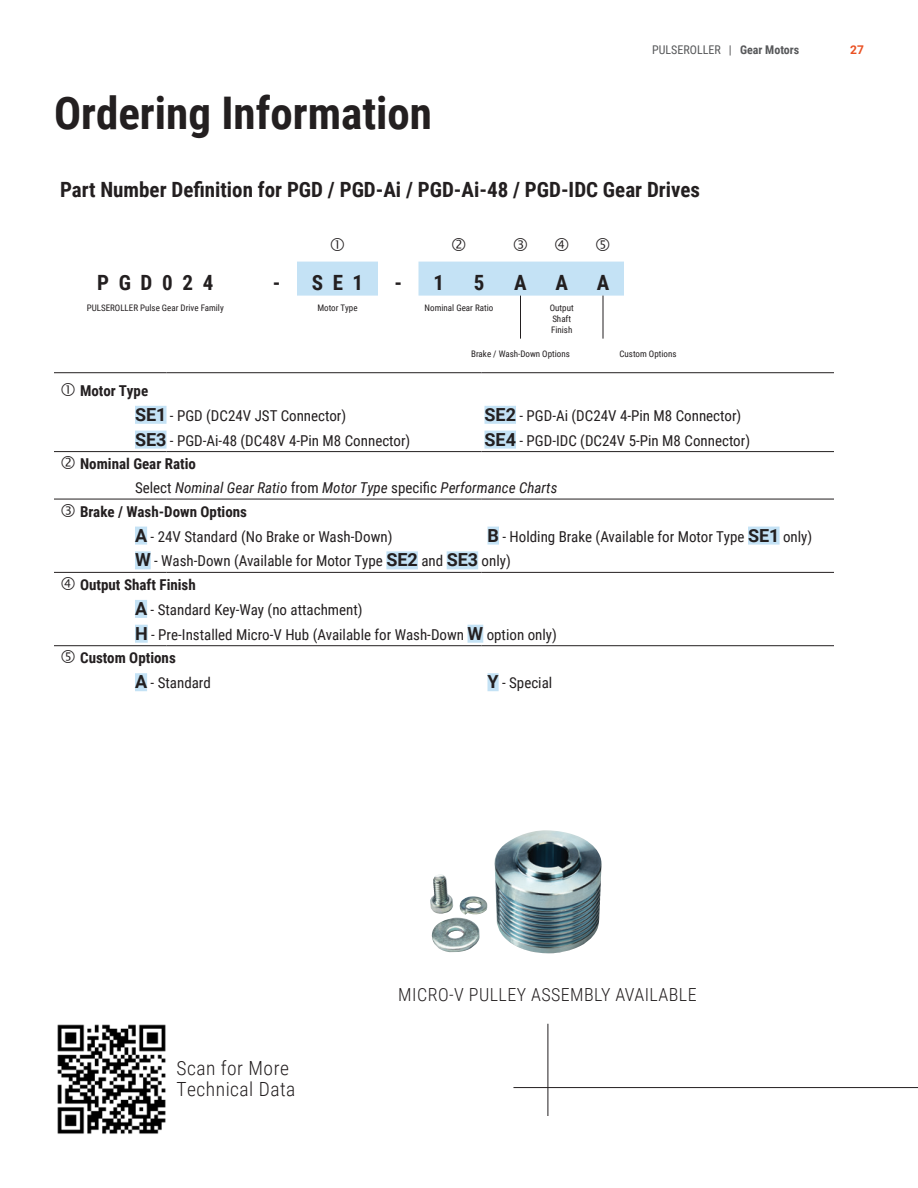
<style>
.page{position:relative;width:918px;height:1188px;background:#fff}
.page>*{position:absolute;margin:0;border:0;box-sizing:border-box;transform-origin:0 0}
.t1{font:700 45px "Roboto Condensed";color:#231f20}
.t2{font:700 21px "Roboto Condensed";color:#231f20}
.t3{font:300 19.5px "Roboto Condensed";letter-spacing:.025em;color:#231f20}
.t4{font:300 18px "Roboto Condensed";letter-spacing:.025em;color:#231f20}
.t5{font:15px "Roboto Condensed";color:#231f20}
.t6{font:700 15px "Roboto Condensed";color:#231f20}
.t7{font:italic 15px "Roboto Condensed";color:#231f20}
.t8{font:12px "Roboto Condensed";color:#57585a}
.t9{font:700 12px "Roboto";color:#ea5123}
.t10{font:9px "Roboto Condensed";color:#231f20}
.s1{font-weight:700}
.s2{font-family:"Roboto";font-weight:700;font-size:18px}
.s3{font-style:normal}
</style>
<div class="page">
<hr style="left:513px;top:1087px;width:405px;height:1px;background:#231f20">
<hr style="left:548px;top:1024px;width:1px;height:92px;background:#231f20">
<img style="left:57px;top:1024px;width:109px;height:110px">
<img style="left:430px;top:830px;width:172px;height:123px">
<svg style="left:297px;top:262px;width:327px;height:34px;background:#cbe5f6"></svg>
<hr style="left:520px;top:296px;width:1px;height:43px;background:#231f20">
<hr style="left:603px;top:296px;width:1px;height:43px;background:#231f20">
<hr style="left:54px;top:451px;width:75px;height:1px;background:#231f20">
<hr style="left:129px;top:451px;width:37px;height:1px;background:#231f20">
<hr style="left:166px;top:451px;width:316px;height:1px;background:#231f20">
<hr style="left:482px;top:451px;width:37px;height:1px;background:#231f20">
<hr style="left:519px;top:451px;width:315px;height:1px;background:#231f20">
<hr style="left:54px;top:372px;width:75px;height:1px;background:#231f20">
<hr style="left:129px;top:372px;width:37px;height:1px;background:#231f20">
<hr style="left:166px;top:372px;width:316px;height:1px;background:#231f20">
<hr style="left:482px;top:372px;width:37px;height:1px;background:#231f20">
<hr style="left:519px;top:372px;width:315px;height:1px;background:#231f20">
<hr style="left:54px;top:499px;width:75px;height:1px;background:#231f20">
<hr style="left:129px;top:499px;width:37px;height:1px;background:#231f20">
<hr style="left:166px;top:499px;width:316px;height:1px;background:#231f20">
<hr style="left:482px;top:499px;width:37px;height:1px;background:#231f20">
<hr style="left:519px;top:499px;width:315px;height:1px;background:#231f20">
<hr style="left:54px;top:572px;width:75px;height:1px;background:#231f20">
<hr style="left:129px;top:572px;width:37px;height:1px;background:#231f20">
<hr style="left:166px;top:572px;width:316px;height:1px;background:#231f20">
<hr style="left:482px;top:572px;width:37px;height:1px;background:#231f20">
<hr style="left:519px;top:572px;width:315px;height:1px;background:#231f20">
<hr style="left:54px;top:645px;width:75px;height:1px;background:#231f20">
<hr style="left:129px;top:645px;width:37px;height:1px;background:#231f20">
<hr style="left:166px;top:645px;width:316px;height:1px;background:#231f20">
<hr style="left:482px;top:645px;width:37px;height:1px;background:#231f20">
<hr style="left:519px;top:645px;width:315px;height:1px;background:#231f20">
<div style="left:135px;top:406px;width:32px;height:18px;background:#c4e2f5"></div>
<div style="left:484px;top:406px;width:32px;height:18px;background:#c4e2f5"></div>
<div style="left:135px;top:431px;width:32px;height:18px;background:#c4e2f5"></div>
<div style="left:484px;top:431px;width:32px;height:18px;background:#c4e2f5"></div>
<div style="left:135px;top:527px;width:12px;height:18px;background:#c4e2f5"></div>
<div style="left:488px;top:527px;width:11px;height:18px;background:#c4e2f5"></div>
<div style="left:748px;top:527px;width:32px;height:18px;background:#c4e2f5"></div>
<div style="left:135px;top:551px;width:16px;height:18px;background:#c4e2f5"></div>
<div style="left:386px;top:551px;width:32px;height:18px;background:#c4e2f5"></div>
<div style="left:447px;top:551px;width:31px;height:18px;background:#c4e2f5"></div>
<div style="left:135px;top:600px;width:12px;height:18px;background:#c4e2f5"></div>
<div style="left:135px;top:625px;width:13px;height:18px;background:#c4e2f5"></div>
<div style="left:468px;top:625px;width:15px;height:18px;background:#c4e2f5"></div>
<div style="left:135px;top:673px;width:12px;height:18px;background:#c4e2f5"></div>
<div style="left:488px;top:673px;width:11px;height:18px;background:#c4e2f5"></div>
<p class="t1" style="left:54px;top:82px;width:380px">Ordering Information</p>
<p class="t8" style="left:652px;top:41px;width:149px">PULSEROLLER | <span class="s1">Gear Motors</span></p>
<p class="t9" style="left:850px;top:41px;width:15px">27</p>
<p class="t2" style="left:60px;top:175px;width:642px">Part Number Definition for PGD / PGD-Ai / PGD-Ai-48 / PGD-IDC Gear Drives</p>
<p class="t2" style="left:97px;top:267px;width:118px">P G D 0 2 4</p>
<p class="t2" style="left:273px;top:267px;width:9px">-</p>
<p class="t2" style="left:312px;top:267px;width:53px">S E 1</p>
<p class="t2" style="left:394px;top:267px;width:9px">-</p>
<p class="t2" style="left:433px;top:267px;width:12px">1</p>
<p class="t2" style="left:474px;top:267px;width:12px">5</p>
<p class="t2" style="left:514px;top:267px;width:14px">A</p>
<p class="t2" style="left:555px;top:267px;width:14px">A</p>
<p class="t2" style="left:597px;top:267px;width:14px">A</p>
<p class="t10" style="left:87px;top:302px;width:139px">PULSEROLLER Pulse Gear Drive Family</p>
<p class="t10" style="left:317px;top:302px;width:42px">Motor Type</p>
<p class="t10" style="left:425px;top:302px;width:70px">Nominal Gear Ratio</p>
<p class="t10" style="left:550px;top:302px;width:25px">Output</p>
<p class="t10" style="left:552px;top:312px;width:20px">Shaft</p>
<p class="t10" style="left:551px;top:323px;width:23px">Finish</p>
<p class="t10" style="left:471px;top:348px;width:100px">Brake / Wash-Down Options</p>
<p class="t10" style="left:619px;top:348px;width:59px">Custom Options</p>
<p class="t6" style="left:80px;top:380px;width:70px">Motor Type</p>
<p class="t5" style="left:135px;top:405px;width:213px"><span class="s2">SE1</span> - PGD (DC24V JST Connector)</p>
<p class="t5" style="left:484px;top:405px;width:258px"><span class="s2">SE2</span> - PGD-Ai (DC24V 4-Pin M8 Connector)</p>
<p class="t5" style="left:135px;top:430px;width:277px"><span class="s2">SE3</span> - PGD-Ai-48 (DC48V 4-Pin M8 Connector)</p>
<p class="t5" style="left:484px;top:430px;width:267px"><span class="s2">SE4</span> - PGD-IDC (DC24V 5-Pin M8 Connector)</p>
<p class="t6" style="left:80px;top:453px;width:117px">Nominal Gear Ratio</p>
<p class="t7" style="left:135px;top:477px;width:424px"><span class="s3">Select</span> Nominal Gear Ratio <span class="s3">from</span> Motor Type <span class="s3">specific</span> Performance Charts</p>
<p class="t6" style="left:80px;top:501px;width:168px">Brake / Wash-Down Options</p>
<p class="t5" style="left:135px;top:526px;width:259px"><span class="s2">A</span> - 24V Standard (No Brake or Wash-Down)</p>
<p class="t5" style="left:488px;top:526px;width:326px"><span class="s2">B</span> - Holding Brake (Available for Motor Type <span class="s2">SE1</span> only)</p>
<p class="t5" style="left:135px;top:551px;width:377px"><span class="s2">W</span> - Wash-Down (Available for Motor Type <span class="s2">SE2</span> and <span class="s2">SE3</span> only)</p>
<p class="t6" style="left:80px;top:574px;width:117px">Output Shaft Finish</p>
<p class="t5" style="left:135px;top:599px;width:229px"><span class="s2">A</span> - Standard Key-Way (no attachment)</p>
<p class="t5" style="left:135px;top:624px;width:423px"><span class="s2">H</span> - Pre-Installed Micro-V Hub (Available for Wash-Down <span class="s2">W</span> option only)</p>
<p class="t6" style="left:80px;top:648px;width:97px">Custom Options</p>
<p class="t5" style="left:135px;top:672px;width:77px"><span class="s2">A</span> - Standard</p>
<p class="t5" style="left:488px;top:672px;width:66px"><span class="s2">Y</span> - Special</p>
<p class="t3" style="left:177px;top:1055px;width:114px">Scan for More</p>
<p class="t3" style="left:177px;top:1076px;width:120px">Technical Data</p>
<p class="t4" style="left:398px;top:982px;width:300px">MICRO-V PULLEY ASSEMBLY AVAILABLE</p>
</div>
